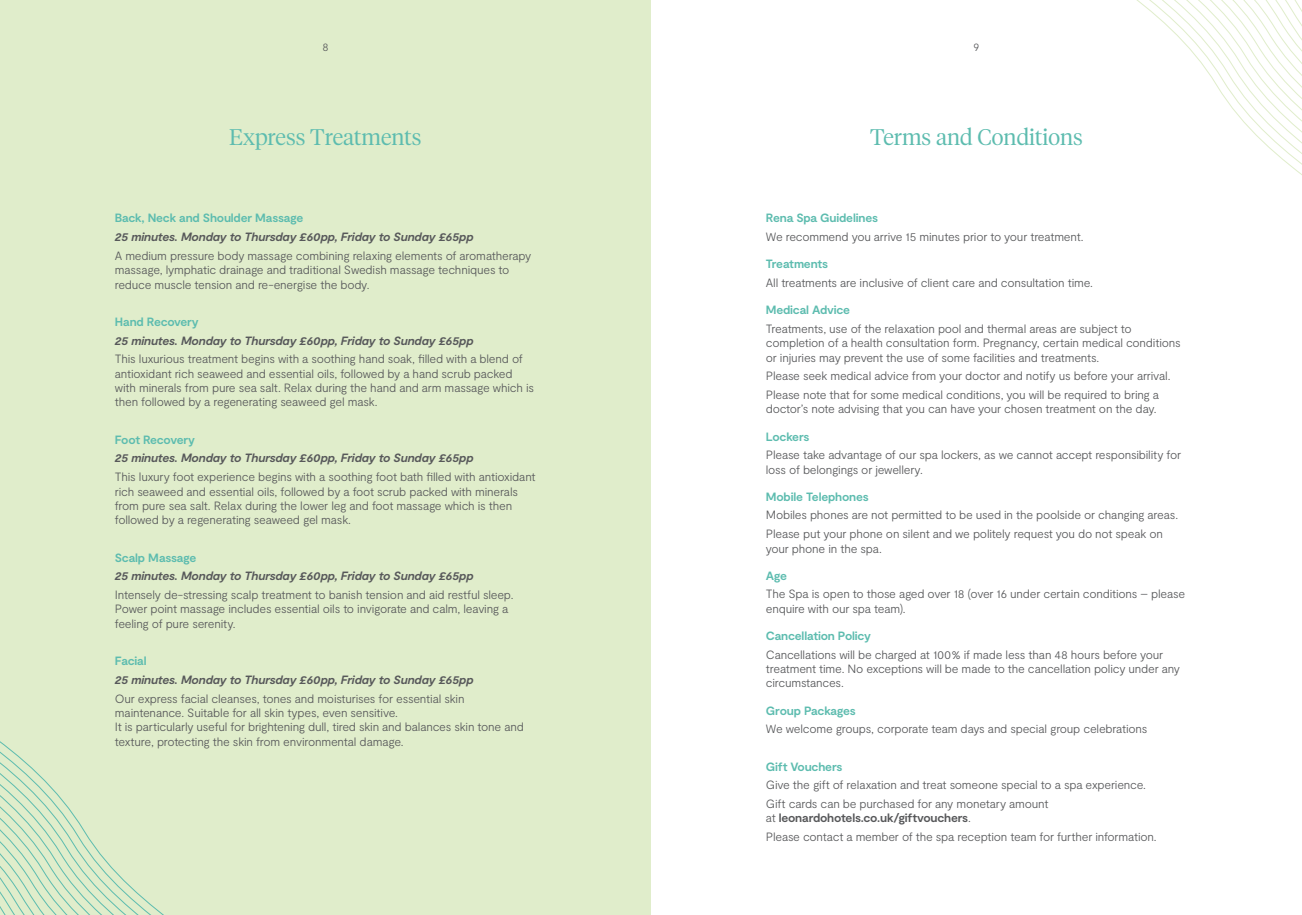
<style>
.page{position:relative;width:1302px;height:915px;background:#fff}
.page>*{position:absolute;margin:0;border:0;box-sizing:border-box;transform-origin:0 0}
.t1{font:300 22.5px "Tiempos Headline";color:#5dbcaf}
.t2{font:300 12px/14.4px "Moderat";letter-spacing:-.02em;color:#57585a}
.t3{font:italic 700 12px "Moderat";letter-spacing:-.015em;color:#57585a}
.t4{font:700 12px "Moderat";letter-spacing:-.015em;color:#5dbcaf}
.t5{font:300 10.5px "Moderat";color:#57585a}
.s1{font-weight:700}
</style>
<div class="page">
<div style="left:0;top:0;width:651px;height:914px;background:#e0edcb"></div>
<svg style="left:1136px;top:0;width:165px;height:175px"></svg>
<svg style="left:0;top:741px;width:163px;height:173px"></svg>
<p class="t5" style="left:322px;top:41px;width:8px">8</p>
<p class="t5" style="left:973px;top:41px;width:7px">9</p>
<p class="t1" style="left:229px;top:122px;width:194px">Express Treatments</p>
<p class="t1" style="left:869px;top:122px;width:214px">Terms and Conditions</p>
<p class="t4" style="left:115px;top:211px;width:190px">Back, Neck and Shoulder Massage</p>
<p class="t3" style="left:115px;top:230px;width:360px">25 minutes. Monday to Thursday £60pp, Friday to Sunday £65pp</p>
<p class="t2" style="left:115px;top:248px;width:418px">A medium pressure body massage combining relaxing elements of aromatherapy massage, lymphatic drainage and traditional Swedish massage techniques to reduce muscle tension and re-energise the body.</p>
<p class="t4" style="left:115px;top:314px;width:85px">Hand Recovery</p>
<p class="t3" style="left:115px;top:333px;width:360px">25 minutes. Monday to Thursday £60pp, Friday to Sunday £65pp</p>
<p class="t2" style="left:115px;top:352px;width:420px">This luxurious treatment begins with a soothing hand soak, filled with a blend of antioxidant rich seaweed and essential oils, followed by a hand scrub packed with minerals from pure sea salt. Relax during the hand and arm massage which is then followed by a regenerating seaweed gel mask.</p>
<p class="t4" style="left:115px;top:432px;width:82px">Foot Recovery</p>
<p class="t3" style="left:115px;top:451px;width:360px">25 minutes. Monday to Thursday £60pp, Friday to Sunday £65pp</p>
<p class="t2" style="left:115px;top:470px;width:422px">This luxury foot experience begins with a soothing foot bath filled with antioxidant rich seaweed and essential oils, followed by a foot scrub packed with minerals from pure sea salt. Relax during the lower leg and foot massage which is then followed by a regenerating seaweed gel mask.</p>
<p class="t4" style="left:115px;top:550px;width:83px">Scalp Massage</p>
<p class="t3" style="left:115px;top:569px;width:360px">25 minutes. Monday to Thursday £60pp, Friday to Sunday £65pp</p>
<p class="t2" style="left:115px;top:587px;width:400px">Intensely de-stressing scalp treatment to banish tension and aid restful sleep.<br>Power point massage includes essential oils to invigorate and calm, leaving a feeling of pure serenity.</p>
<p class="t4" style="left:115px;top:653px;width:33px">Facial</p>
<p class="t3" style="left:115px;top:672px;width:360px">25 minutes. Monday to Thursday £60pp, Friday to Sunday £65pp</p>
<p class="t2" style="left:115px;top:691px;width:410px">Our express facial cleanses, tones and moisturises for essential skin maintenance. Suitable for all skin types, even sensitive.<br>It is particularly useful for brightening dull, tired skin and balances skin tone and texture, protecting the skin from environmental damage.</p>
<p class="t4" style="left:765px;top:211px;width:114px">Rena Spa Guidelines</p>
<p class="t2" style="left:765px;top:230px;width:319px">We recommend you arrive 15 minutes prior to your treatment.</p>
<p class="t4" style="left:765px;top:257px;width:64px">Treatments</p>
<p class="t2" style="left:765px;top:275px;width:328px">All treatments are inclusive of client care and consultation time.</p>
<p class="t4" style="left:765px;top:303px;width:86px">Medical Advice</p>
<p class="t2" style="left:765px;top:321px;width:416px">Treatments, use of the relaxation pool and thermal areas are subject to completion of a health consultation form. Pregnancy, certain medical conditions or injuries may prevent the use of some facilities and treatments.</p>
<p class="t2" style="left:765px;top:369px;width:406px">Please seek medical advice from your doctor and notify us before your arrival.</p>
<p class="t2" style="left:765px;top:387px;width:395px">Please note that for some medical conditions, you will be required to bring a doctor’s note advising that you can have your chosen treatment on the day.</p>
<p class="t4" style="left:765px;top:429px;width:45px">Lockers</p>
<p class="t2" style="left:765px;top:448px;width:417px">Please take advantage of our spa lockers, as we cannot accept responsibility for loss of belongings or jewellery.</p>
<p class="t4" style="left:765px;top:489px;width:104px">Mobile Telephones</p>
<p class="t2" style="left:765px;top:508px;width:414px">Mobiles phones are not permitted to be used in the poolside or changing areas.</p>
<p class="t2" style="left:765px;top:526px;width:398px">Please put your phone on silent and we politely request you do not speak on your phone in the spa.</p>
<p class="t4" style="left:765px;top:568px;width:23px">Age</p>
<p class="t2" style="left:765px;top:587px;width:421px">The Spa is open to those aged over 18 (over 16 under certain conditions – please enquire with our spa team).</p>
<p class="t4" style="left:765px;top:628px;width:107px">Cancellation Policy</p>
<p class="t2" style="left:765px;top:647px;width:415px">Cancellations will be charged at 100% if made less than 48 hours before your treatment time. No exceptions will be made to the cancellation policy under any circumstances.</p>
<p class="t4" style="left:765px;top:703px;width:91px">Group Packages</p>
<p class="t2" style="left:765px;top:722px;width:383px">We welcome groups, corporate team days and special group celebrations</p>
<p class="t4" style="left:765px;top:759px;width:78px">Gift Vouchers</p>
<p class="t2" style="left:765px;top:777px;width:381px">Give the gift of relaxation and treat someone special to a spa experience.</p>
<p class="t2" style="left:765px;top:796px;width:284px">Gift cards can be purchased for any monetary amount at <span class="s1">leonardohotels.co.uk/giftvouchers</span>.</p>
<p class="t2" style="left:765px;top:829px;width:392px">Please contact a member of the spa reception team for further information.</p>
</div>
